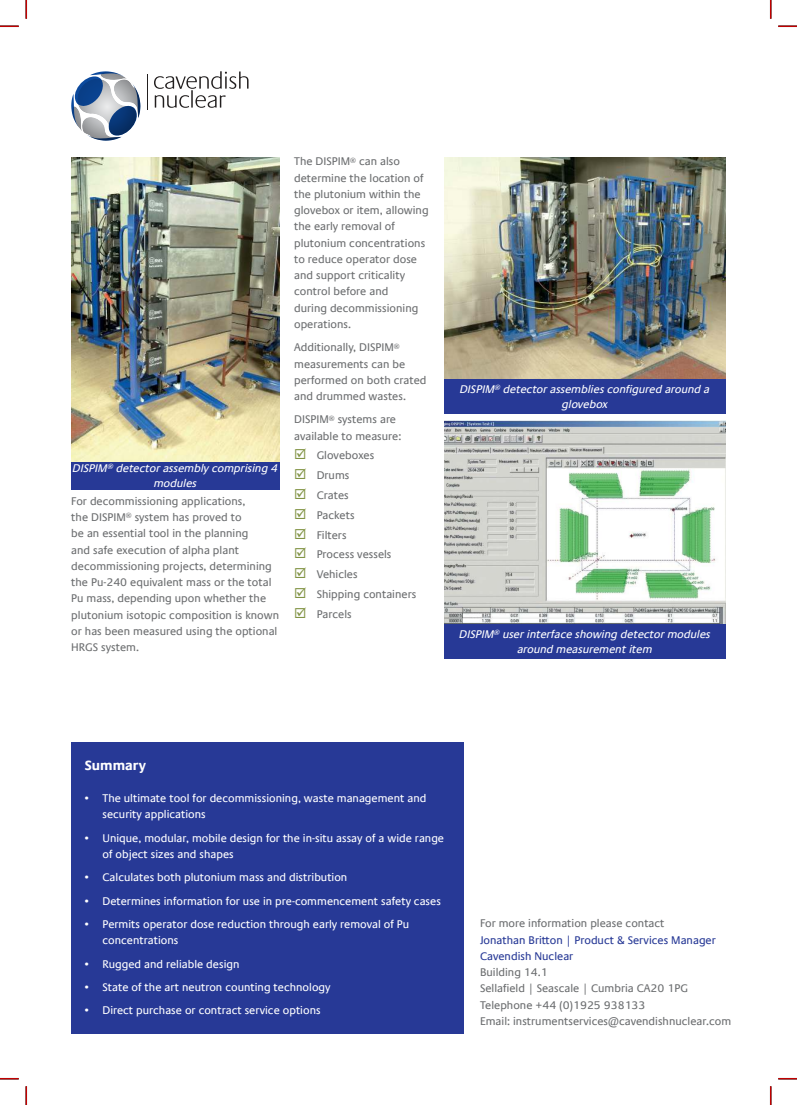
<style>
.page{position:relative;width:797px;height:1105px;background:#fff}
.page>*{position:absolute;margin:0;border:0;box-sizing:border-box;transform-origin:0 0}
.t1{font:700 13.75px "Praxis Com";color:#fff}
.t2{font:11.25px/16.2px "Praxis Com";color:#6c6e70}
.t3{font:11.25px/16.2px "Praxis Com";color:#fff}
.t4{font:italic 11.25px/15px "Praxis Com";color:#fff;text-align:center}
.t5{font:11.25px/16.2px "Praxis Com";color:#273996}
</style>
<div class="page">
<div style="left:71px;top:742px;width:393px;height:292px;background:#273996"></div>
<img style="left:71px;top:157px;width:209px;height:305px">
<img style="left:444px;top:157px;width:281px;height:222px">
<hr style="left:147px;top:74px;width:1px;height:36px;background:#221f1f">
<svg style="left:71px;top:71px;width:69px;height:70px"></svg>
<svg style="left:154px;top:71px;width:94px;height:37px"></svg>
<div style="left:71px;top:462px;width:209px;height:28px;background:#273996"></div>
<div style="left:444px;top:379px;width:281px;height:34px;background:#273996"></div>
<img style="left:444px;top:420px;width:281px;height:204px">
<div style="left:444px;top:624px;width:281px;height:35px;background:#273996"></div>
<svg style="left:0;top:25px;width:19px;height:2px"></svg>
<svg style="left:778px;top:25px;width:19px;height:2px"></svg>
<svg style="left:0;top:1078px;width:19px;height:1px"></svg>
<svg style="left:778px;top:1078px;width:19px;height:1px"></svg>
<svg style="left:25px;top:0;width:2px;height:19px"></svg>
<svg style="left:25px;top:1086px;width:2px;height:19px"></svg>
<svg style="left:770px;top:0;width:1px;height:19px"></svg>
<svg style="left:770px;top:1086px;width:1px;height:19px"></svg>
<p class="t4" style="left:73px;top:462px;width:207px">DISPIM<sup>®</sup> detector assembly comprising 4 modules</p>
<p class="t2" style="left:71px;top:494px;width:209px">For decommissioning applications,<br>the DISPIM<sup>®</sup> system has proved to<br>be an essential tool in the planning<br>and safe execution of alpha plant decommissioning projects, determining the Pu-240 equivalent mass or the total Pu mass, depending upon whether the plutonium isotopic composition is known or has been measured using the optional HRGS system.</p>
<p class="t2" style="left:294px;top:154px;width:136px">The DISPIM<sup>®</sup> can also determine the location of the plutonium within the glovebox or item, allowing the early removal of plutonium concentrations to reduce operator dose and support criticality control before and<br>during decommissioning operations.</p>
<p class="t2" style="left:294px;top:340px;width:134px">Additionally, DISPIM<sup>® </sup>measurements can be performed on both crated and drummed wastes.</p>
<p class="t2" style="left:294px;top:412px;width:109px">DISPIM<sup>®</sup> systems are available to measure:</p>
<p class="t2" style="left:317px;top:447px;width:101px;line-height:19.8px">Gloveboxes<br>Drums<br>Crates<br>Packets<br>Filters<br>Process vessels<br>Vehicles<br>Shipping containers<br>Parcels</p>
<p class="t4" style="left:460px;top:382px;width:251px">DISPIM<sup>®</sup> detector assemblies configured around a glovebox</p>
<p class="t4" style="left:459px;top:628px;width:253px">DISPIM<sup>®</sup> user interface showing detector modules around measurement item</p>
<p class="t1" style="left:85px;top:757px;width:63px">Summary</p>
<p class="t3" style="left:102px;top:791px;width:325px;text-indent:-18px">• The ultimate tool for decommissioning, waste management and security applications</p>
<p class="t3" style="left:102px;top:831px;width:343px;text-indent:-18px">• Unique, modular, mobile design for the in-situ assay of a wide range of object sizes and shapes</p>
<p class="t3" style="left:85px;top:870px;width:264px">• Calculates both plutonium mass and distribution</p>
<p class="t3" style="left:85px;top:894px;width:358px">• Determines information for use in pre-commencement safety cases</p>
<p class="t3" style="left:102px;top:917px;width:308px;text-indent:-18px">• Permits operator dose reduction through early removal of Pu concentrations</p>
<p class="t3" style="left:85px;top:957px;width:156px">• Rugged and reliable design</p>
<p class="t3" style="left:85px;top:980px;width:247px">• State of the art neutron counting technology</p>
<p class="t3" style="left:85px;top:1003px;width:237px">• Direct purchase or contract service options</p>
<p class="t2" style="left:480px;top:916px;width:186px">For more information please contact</p>
<p class="t5" style="left:480px;top:933px;width:237px">Jonathan Britton | Product &amp; Services Manager<br>Cavendish Nuclear</p>
<p class="t2" style="left:480px;top:964px;width:253px">Building 14.1<br>Sellafield | Seascale | Cumbria CA20 1PG Telephone +44 (0)1925 938133<br>Email: instrumentservices@cavendishnuclear.com</p>
</div>
